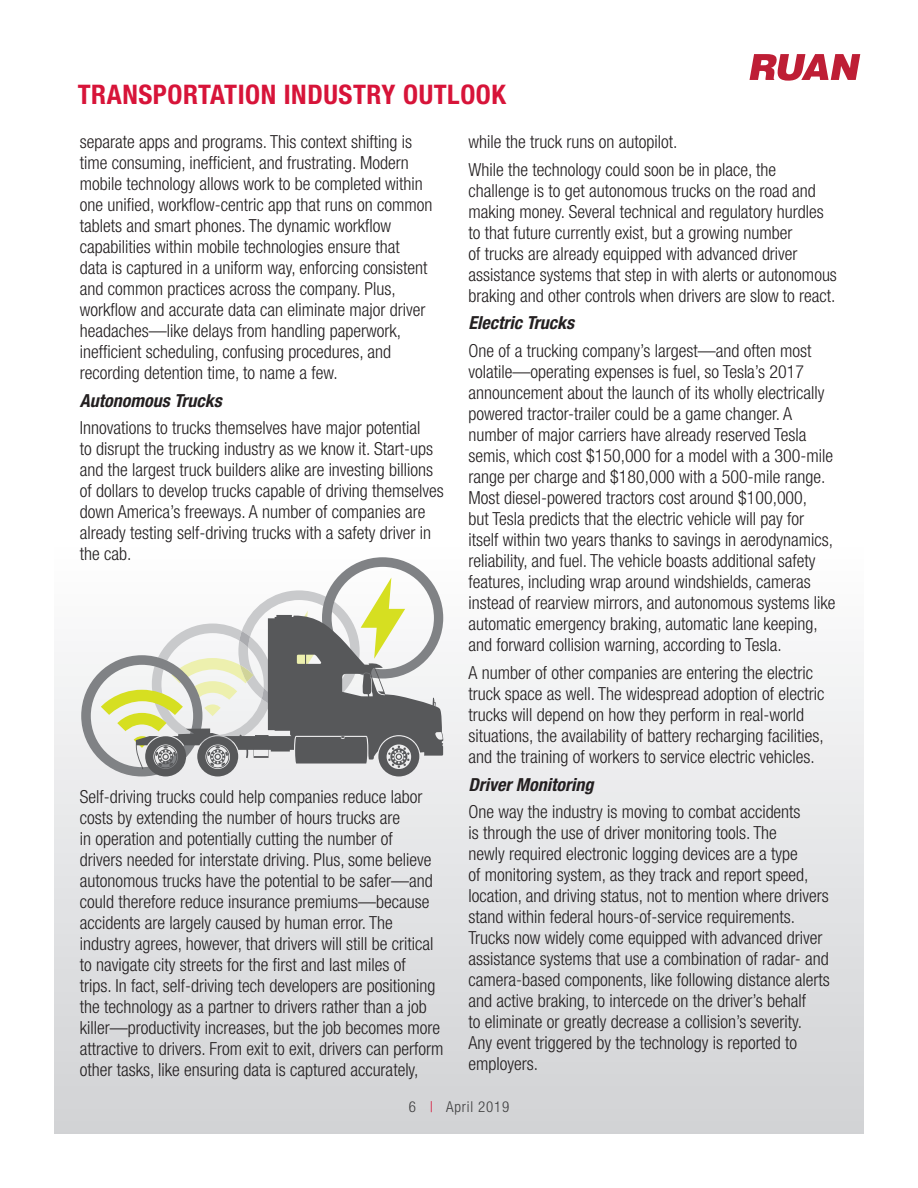
<style>
.page{position:relative;width:918px;height:1188px;background:#fff}
.page>*{position:absolute;margin:0;border:0;box-sizing:border-box;transform-origin:0 0}
.t1{font:700 condensed 27px "Helvetica Neue LT Std";letter-spacing:.02em;color:#d71439}
.t2{font:300 condensed 18px/21px "Helvetica Neue LT Std";color:#231f20}
.t3{font:italic 700 condensed 18px "Helvetica Neue LT Std";color:#231f20}
.t4{font:300 condensed 15px "Helvetica Neue LT Std";letter-spacing:.05em;color:#3e3e3f}
.s1{color:#d71439}
</style>
<div class="page">
<div style="left:54px;top:540px;width:810px;height:594px;background:linear-gradient(to bottom,#fefefe,#d1d2d4)"></div>
<svg style="left:750px;top:54px;width:110px;height:27px"></svg>
<svg style="left:81px;top:557px;width:362px;height:219px"></svg>
<p class="t1" style="left:78px;top:78px;width:430px">TRANSPORTATION INDUSTRY OUTLOOK</p>
<p class="t2" style="left:80px;top:131px;width:354px">separate apps and programs. This context shifting is time consuming, inefficient, and frustrating. Modern mobile technology allows work to be completed within one unified, workflow-centric app that runs on common tablets and smart phones. The dynamic workflow capabilities within mobile technologies ensure that<br>data is captured in a uniform way, enforcing consistent and common practices across the company. Plus, workflow and accurate data can eliminate major driver headaches—like delays from handling paperwork, inefficient scheduling, confusing procedures, and recording detention time, to name a few.</p>
<p class="t3" style="left:80px;top:389px;width:143px">Autonomous Trucks</p>
<p class="t2" style="left:80px;top:417px;width:366px">Innovations to trucks themselves have major potential<br>to disrupt the trucking industry as we know it. Start-ups and the largest truck builders alike are investing billions of dollars to develop trucks capable of driving themselves down America’s freeways. A number of companies are already testing self-driving trucks with a safety driver in the cab.</p>
<p class="t2" style="left:80px;top:786px;width:365px">Self-driving trucks could help companies reduce labor costs by extending the number of hours trucks are<br>in operation and potentially cutting the number of<br>drivers needed for interstate driving. Plus, some believe autonomous trucks have the potential to be safer—and could therefore reduce insurance premiums—because accidents are largely caused by human error. The industry agrees, however, that drivers will still be critical to navigate city streets for the first and last miles of<br>trips. In fact, self-driving tech developers are positioning the technology as a partner to drivers rather than a job killer—productivity increases, but the job becomes more attractive to drivers. From exit to exit, drivers can perform other tasks, like ensuring data is captured accurately,</p>
<p class="t2" style="left:469px;top:131px;width:210px">while the truck runs on autopilot.</p>
<p class="t2" style="left:469px;top:159px;width:370px">While the technology could soon be in place, the challenge is to get autonomous trucks on the road and making money. Several technical and regulatory hurdles to that future currently exist, but a growing number<br>of trucks are already equipped with advanced driver assistance systems that step in with alerts or autonomous braking and other controls when drivers are slow to react.</p>
<p class="t3" style="left:469px;top:312px;width:107px">Electric Trucks</p>
<p class="t2" style="left:469px;top:340px;width:368px">One of a trucking company’s largest—and often most volatile—operating expenses is fuel, so Tesla’s 2017 announcement about the launch of its wholly electrically powered tractor-trailer could be a game changer. A number of major carriers have already reserved Tesla semis, which cost $150,000 for a model with a 300-mile range per charge and $180,000 with a 500-mile range.<br>Most diesel-powered tractors cost around $100,000,<br>but Tesla predicts that the electric vehicle will pay for itself within two years thanks to savings in aerodynamics, reliability, and fuel. The vehicle boasts additional safety features, including wrap around windshields, cameras instead of rearview mirrors, and autonomous systems like automatic emergency braking, automatic lane keeping, and forward collision warning, according to Tesla.</p>
<p class="t2" style="left:469px;top:662px;width:358px">A number of other companies are entering the electric truck space as well. The widespread adoption of electric trucks will depend on how they perform in real-world situations, the availability of battery recharging facilities, and the training of workers to service electric vehicles.</p>
<p class="t3" style="left:469px;top:773px;width:126px">Driver Monitoring</p>
<p class="t2" style="left:469px;top:801px;width:363px">One way the industry is moving to combat accidents<br>is through the use of driver monitoring tools. The<br>newly required electronic logging devices are a type<br>of monitoring system, as they track and report speed, location, and driving status, not to mention where drivers stand within federal hours-of-service requirements.<br>Trucks now widely come equipped with advanced driver assistance systems that use a combination of radar- and camera-based components, like following distance alerts and active braking, to intercede on the driver’s behalf<br>to eliminate or greatly decrease a collision’s severity.<br>Any event triggered by the technology is reported to employers.</p>
<p class="t4" style="left:409px;top:1098px;width:102px">6 <span class="s1">|</span> April 2019</p>
</div>
